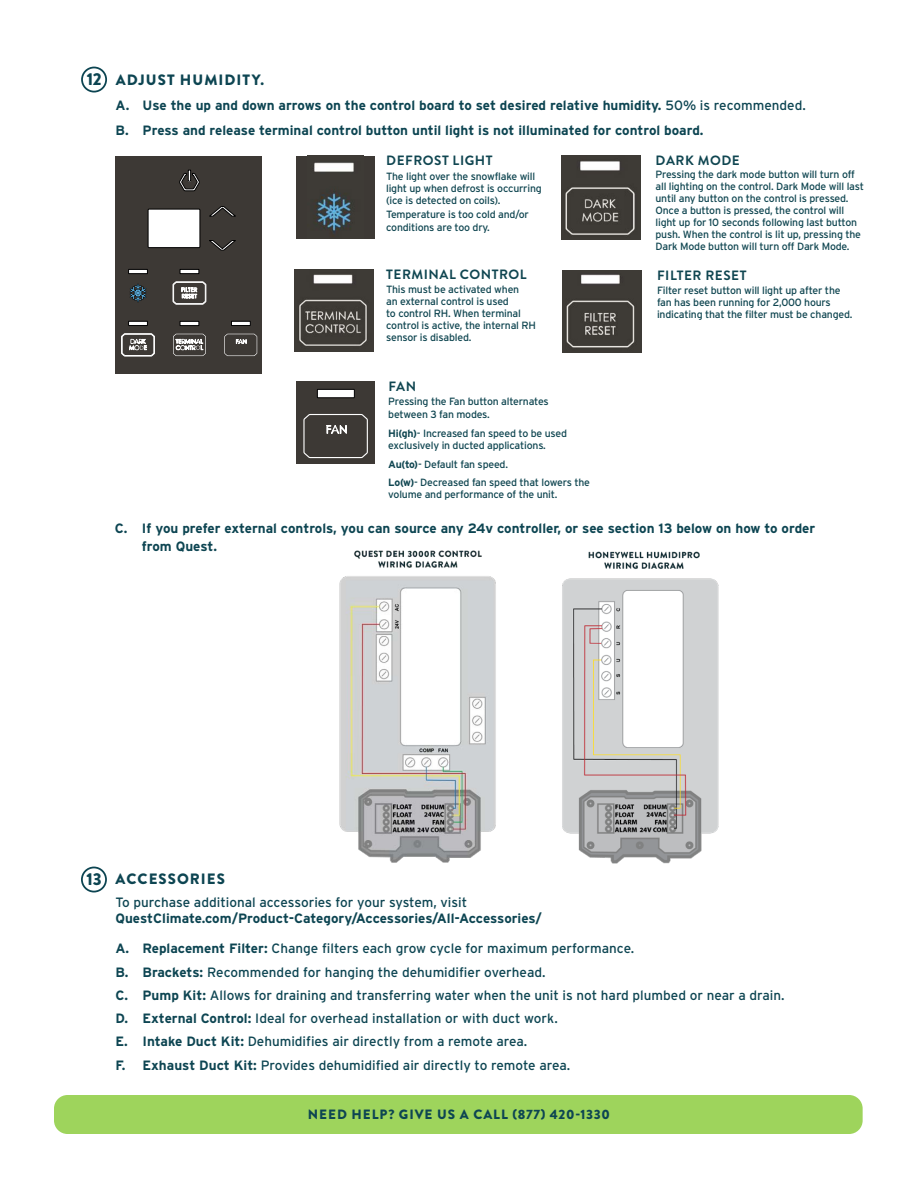
<style>
.page{position:relative;width:918px;height:1188px;background:#fff}
.page>*{position:absolute;margin:0;border:0;box-sizing:border-box;transform-origin:0 0}
.t1{font:900 15px "Brandon Grotesque";letter-spacing:.07em;color:#0d4552}
.t2{font:13.5px/23.2px "Interstate";color:#0d4552}
.t3{font:700 13.5px/24.8px "Interstate";color:#0d4552}
.t4{font:700 13.5px "Brandon Grotesque";letter-spacing:.04em;color:#104651}
.t5{font:900 13.5px "Brandon Grotesque";letter-spacing:.07em;color:#0d4552}
.t6{font:10.5px/12px "Interstate";letter-spacing:-.02em;color:#104651}
.s1{font-size:17.25px}
.s2{font-weight:400}
.s3{font-weight:700}
</style>
<div class="page">
<div style="left:81px;top:67px;width:26px;height:26px;border:2px solid #0d4552;border-radius:50%"></div>
<div style="left:81px;top:867px;width:26px;height:25px;border:2px solid #0d4552;border-radius:50%"></div>
<div style="left:54px;top:1095px;width:809px;height:39px;background:#9ed45c;border-radius:14px"></div>
<svg style="left:115px;top:156px;width:147px;height:218px;background:#423f3b"></svg>
<div style="left:231px;top:321px;width:19px;height:5px;background:#fff"></div>
<div style="left:231px;top:321px;width:19px;height:5px;border:1px solid #000"></div>
<div style="left:180px;top:321px;width:19px;height:5px;background:#fff"></div>
<div style="left:180px;top:321px;width:19px;height:5px;border:1px solid #000"></div>
<div style="left:129px;top:321px;width:18px;height:5px;background:#fff"></div>
<div style="left:129px;top:321px;width:18px;height:5px;border:1px solid #000"></div>
<div style="left:129px;top:269px;width:18px;height:5px;background:#fff"></div>
<div style="left:129px;top:269px;width:18px;height:5px;border:1px solid #000"></div>
<div style="left:180px;top:269px;width:19px;height:5px;background:#fff"></div>
<div style="left:180px;top:269px;width:19px;height:5px;border:1px solid #000"></div>
<div style="left:148px;top:209px;width:52px;height:39px;background:#fff"></div>
<div style="left:148px;top:209px;width:52px;height:39px;border:1px solid #000"></div>
<img style="left:563px;top:271px;width:79px;height:81px">
<img style="left:562px;top:155px;width:79px;height:84px">
<img style="left:295px;top:270px;width:79px;height:82px">
<div style="left:296px;top:156px;width:79px;height:82px;background:#3d3935"></div>
<img style="left:314px;top:162px;width:40px;height:71px">
<svg style="left:296px;top:382px;width:79px;height:82px;background:#46433f"></svg>
<div style="left:317px;top:389px;width:37px;height:9px;background:#fff"></div>
<div style="left:317px;top:389px;width:37px;height:9px;border:1px solid #000"></div>
<img style="left:562px;top:551px;width:157px;height:313px">
<img style="left:339px;top:550px;width:157px;height:313px">
<h1 class="t1" style="left:87px;top:69px;width:179px"><span class="s1">12</span> ADJUST HUMIDITY.</h1>
<p class="t3" style="left:116px;top:93px;width:692px">A. Use the up and down arrows on the control board to set desired relative humidity. <span class="s2">50% is recommended.<br></span>B. Press and release terminal control button until light is not illuminated for control board.</p>
<p class="t4" style="left:386px;top:151px;width:108px">DEFROST LIGHT</p>
<p class="t6" style="left:386px;top:171px;width:157px">The light over the snowflake will light up when defrost is occurring (ice is detected on coils).</p>
<p class="t6" style="left:386px;top:207px;width:144px;line-height:13.5px">Temperature is too cold and/or conditions are too dry.</p>
<p class="t4" style="left:386px;top:265px;width:142px">TERMINAL CONTROL</p>
<p class="t6" style="left:386px;top:283px;width:151px">This must be activated when<br>an external control is used<br>to control RH. When terminal control is active, the internal RH sensor is disabled.</p>
<p class="t4" style="left:388px;top:377px;width:29px">FAN</p>
<p class="t6" style="left:388px;top:394px;width:162px;line-height:13.5px">Pressing the Fan button alternates between 3 fan modes.</p>
<p class="t6" style="left:388px;top:427px;width:180px"><span class="s3">Hi(gh)</span>- Increased fan speed to be used exclusively in ducted applications.</p>
<p class="t6" style="left:388px;top:454px;width:203px;line-height:18.8px"><span class="s3">Au(to)</span>- Default fan speed.<br><span class="s3">Lo(w)</span>- Decreased fan speed that lowers the</p>
<p class="t6" style="left:388px;top:489px;width:171px">volume and performance of the unit.</p>
<p class="t4" style="left:656px;top:151px;width:86px">DARK MODE</p>
<p class="t6" style="left:656px;top:169px;width:210px">Pressing the dark mode button will turn off all lighting on the control. Dark Mode will last until any button on the control is pressed.<br>Once a button is pressed, the control will light up for 10 seconds following last button push. When the control is lit up, pressing the Dark Mode button will turn off Dark Mode.</p>
<p class="t4" style="left:657px;top:266px;width:91px">FILTER RESET</p>
<p class="t6" style="left:657px;top:284px;width:197px">Filter reset button will light up after the fan has been running for 2,000 hours indicating that the filter must be changed.</p>
<p class="t3" style="left:142px;top:519px;width:675px;line-height:18px;text-indent:-27px">C. If you prefer external controls, you can source any 24v controller, or see section 13 below on how to order from Quest.</p>
<h1 class="t1" style="left:87px;top:868px;width:140px"><span class="s1">13</span> ACCESSORIES</h1>
<p class="t2" style="left:115px;top:890px;width:353px">To purchase additional accessories for your system, visit</p>
<p class="t3" style="left:115px;top:906px;width:428px">QuestClimate.com/Product-Category/Accessories/All-Accessories/</p>
<p class="t2" style="left:115px;top:937px;width:671px"><span class="s3">A. Replacement Filter:</span> Change filters each grow cycle for maximum performance.<br><span class="s3">B. Brackets:</span> Recommended for hanging the dehumidifier overhead.<br><span class="s3">C. Pump Kit:</span> Allows for draining and transferring water when the unit is not hard plumbed or near a drain.<br><span class="s3">D. External Control:</span> Ideal for overhead installation or with duct work.<br><span class="s3">E. Intake Duct Kit:</span> Dehumidifies air directly from a remote area.<br><span class="s3">F. Exhaust Duct Kit:</span> Provides dehumidified air directly to remote area.</p>
<p class="t5" style="left:308px;top:1105px;width:303px">NEED HELP? GIVE US A CALL (877) 420-1330</p>
</div>
